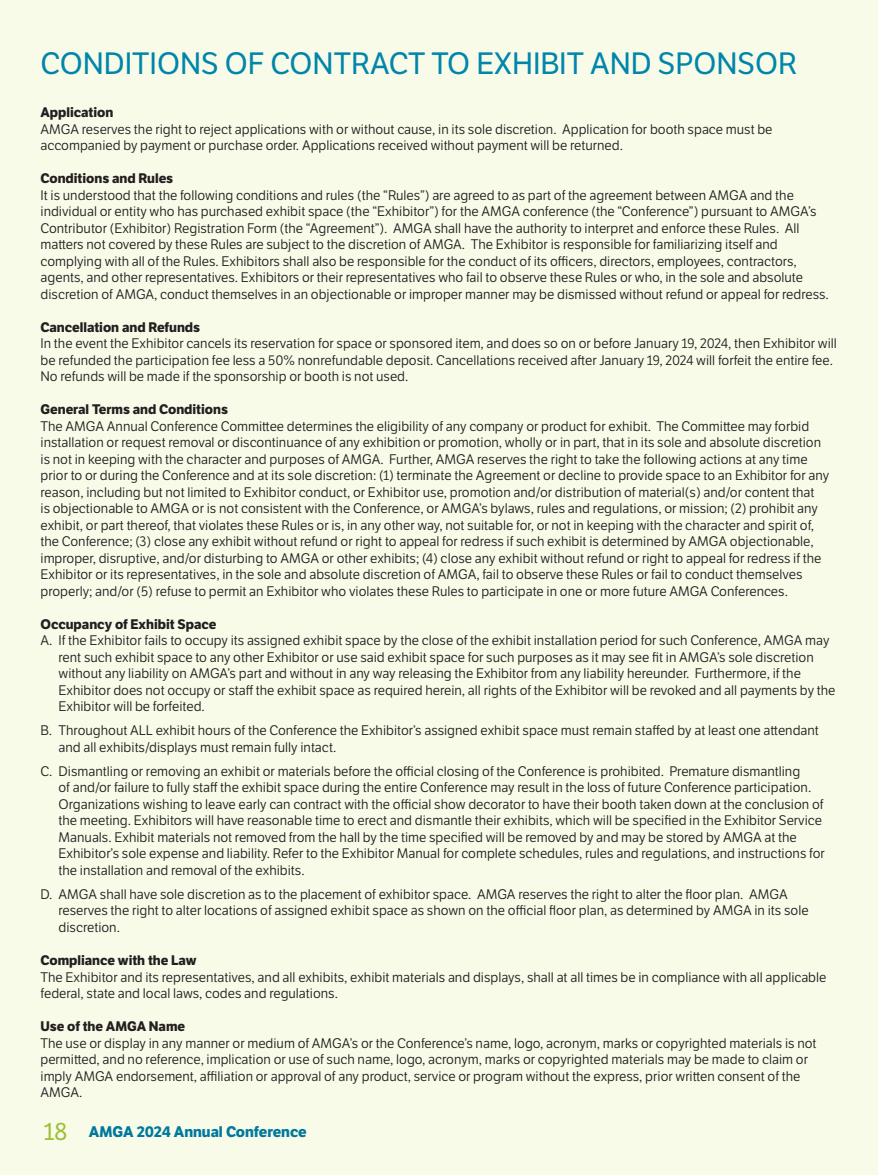
<style>
.page{position:relative;width:878px;height:1175px;background:#fff}
.page>*{position:absolute;margin:0;border:0;box-sizing:border-box;transform-origin:0 0}
.Paragraph_Style_1{font:30px "LFT Etica";color:#0085ab}
.t1{font:700 15px "LFT Etica";color:#00799d}
.t2{font:13.5px/16.5px "LFT Etica";color:#231f20}
.t3{font:700 13.5px "LFT Etica";color:#231f20}
.s1{font-weight:400;font-size:24px;color:#9cc138}
</style>
<div class="page">
<div style="left:0;top:0;width:878px;height:1174px;background:#f9fbe9"></div>
<p class="Paragraph_Style_1" style="left:40px;top:45px;width:758px">CONDITIONS OF CONTRACT TO EXHIBIT AND SPONSOR</p>
<p class="t3" style="left:40px;top:104px;width:74px">Application</p>
<p class="t2" style="left:40px;top:121px;width:733px">AMGA reserves the right to reject applications with or without cause, in its sole discretion. Application for booth space must be accompanied by payment or purchase order. Applications received without payment will be returned.</p>
<p class="t3" style="left:40px;top:170px;width:134px">Conditions and Rules</p>
<p class="t2" style="left:40px;top:187px;width:789px">It is understood that the following conditions and rules (the “Rules”) are agreed to as part of the agreement between AMGA and the individual or entity who has purchased exhibit space (the “Exhibitor”) for the AMGA conference (the “Conference”) pursuant to AMGA’s Contributor (Exhibitor) Registration Form (the “Agreement”). AMGA shall have the authority to interpret and enforce these Rules. All matters not covered by these Rules are subject to the discretion of AMGA. The Exhibitor is responsible for familiarizing itself and complying with all of the Rules. Exhibitors shall also be responsible for the conduct of its officers, directors, employees, contractors, agents, and other representatives. Exhibitors or their representatives who fail to observe these Rules or who, in the sole and absolute discretion of AMGA, conduct themselves in an objectionable or improper manner may be dismissed without refund or appeal for redress.</p>
<p class="t3" style="left:40px;top:319px;width:161px">Cancellation and Refunds</p>
<p class="t2" style="left:40px;top:335px;width:797px">In the event the Exhibitor cancels its reservation for space or sponsored item, and does so on or before January 19, 2024, then Exhibitor will be refunded the participation fee less a 50% nonrefundable deposit. Cancellations received after January 19, 2024 will forfeit the entire fee.<br>No refunds will be made if the sponsorship or booth is not used.</p>
<p class="t3" style="left:40px;top:401px;width:189px">General Terms and Conditions</p>
<p class="t2" style="left:40px;top:418px;width:790px">The AMGA Annual Conference Committee determines the eligibility of any company or product for exhibit. The Committee may forbid installation or request removal or discontinuance of any exhibition or promotion, wholly or in part, that in its sole and absolute discretion is not in keeping with the character and purposes of AMGA. Further, AMGA reserves the right to take the following actions at any time prior to or during the Conference and at its sole discretion: (1) terminate the Agreement or decline to provide space to an Exhibitor for any reason, including but not limited to Exhibitor conduct, or Exhibitor use, promotion and/or distribution of material(s) and/or content that<br>is objectionable to AMGA or is not consistent with the Conference, or AMGA’s bylaws, rules and regulations, or mission; (2) prohibit any exhibit, or part thereof, that violates these Rules or is, in any other way, not suitable for, or not in keeping with the character and spirit of, the Conference; (3) close any exhibit without refund or right to appeal for redress if such exhibit is determined by AMGA objectionable, improper, disruptive, and/or disturbing to AMGA or other exhibits; (4) close any exhibit without refund or right to appeal for redress if the Exhibitor or its representatives, in the sole and absolute discretion of AMGA, fail to observe these Rules or fail to conduct themselves properly; and/or (5) refuse to permit an Exhibitor who violates these Rules to participate in one or more future AMGA Conferences.</p>
<p class="t3" style="left:40px;top:616px;width:177px">Occupancy of Exhibit Space</p>
<p class="t2" style="left:58px;top:632px;width:778px;text-indent:-18px">A. If the Exhibitor fails to occupy its assigned exhibit space by the close of the exhibit installation period for such Conference, AMGA may rent such exhibit space to any other Exhibitor or use said exhibit space for such purposes as it may see fit in AMGA’s sole discretion without any liability on AMGA’s part and without in any way releasing the Exhibitor from any liability hereunder. Furthermore, if the Exhibitor does not occupy or staff the exhibit space as required herein, all rights of the Exhibitor will be revoked and all payments by the Exhibitor will be forfeited.</p>
<p class="t2" style="left:58px;top:722px;width:762px;text-indent:-18px">B. Throughout ALL exhibit hours of the Conference the Exhibitor’s assigned exhibit space must remain staffed by at least one attendant and all exhibits/displays must remain fully intact.</p>
<p class="t2" style="left:58px;top:763px;width:767px;text-indent:-18px">C. Dismantling or removing an exhibit or materials before the official closing of the Conference is prohibited. Premature dismantling<br>of and/or failure to fully staff the exhibit space during the entire Conference may result in the loss of future Conference participation.<br>Organizations wishing to leave early can contract with the official show decorator to have their booth taken down at the conclusion of the meeting. Exhibitors will have reasonable time to erect and dismantle their exhibits, which will be specified in the Exhibitor Service Manuals. Exhibit materials not removed from the hall by the time specified will be removed by and may be stored by AMGA at the Exhibitor’s sole expense and liability. Refer to the Exhibitor Manual for complete schedules, rules and regulations, and instructions for the installation and removal of the exhibits.</p>
<p class="t2" style="left:58px;top:886px;width:751px;text-indent:-18px">D. AMGA shall have sole discretion as to the placement of exhibitor space. AMGA reserves the right to alter the floor plan. AMGA reserves the right to alter locations of assigned exhibit space as shown on the official floor plan, as determined by AMGA in its sole discretion.</p>
<p class="t3" style="left:40px;top:952px;width:158px">Compliance with the Law</p>
<p class="t2" style="left:40px;top:968px;width:787px">The Exhibitor and its representatives, and all exhibits, exhibit materials and displays, shall at all times be in compliance with all applicable federal, state and local laws, codes and regulations.</p>
<p class="t3" style="left:40px;top:1018px;width:146px">Use of the AMGA Name</p>
<p class="t2" style="left:40px;top:1034px;width:777px">The use or display in any manner or medium of AMGA’s or the Conference’s name, logo, acronym, marks or copyrighted materials is not permitted, and no reference, implication or use of such name, logo, acronym, marks or copyrighted materials may be made to claim or imply AMGA endorsement, affiliation or approval of any product, service or program without the express, prior written consent of the AMGA.</p>
<p class="t1" style="left:44px;top:1122px;width:265px"><span class="s1">18</span> AMGA 2024 Annual Conference</p>
</div>
